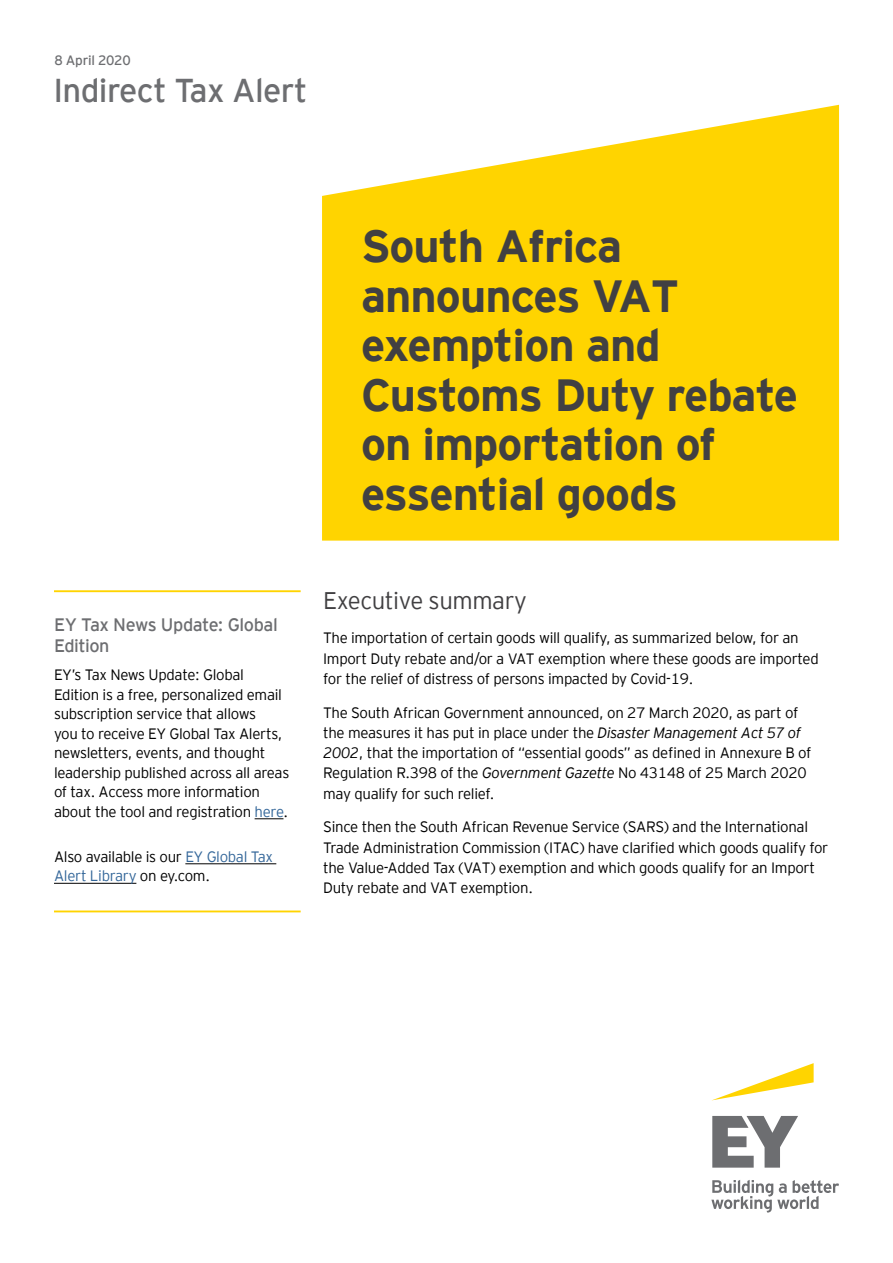
<style>
.page{position:relative;width:893px;height:1263px;background:#fff}
.page>*{position:absolute;margin:0;border:0;box-sizing:border-box;transform-origin:0 0}
.t1{font:700 45px/49.5px "EY Interstate";letter-spacing:-.02em;color:#414042}
.t2{font:33px "EY Interstate";letter-spacing:-.02em;color:#6d6e71}
.t3{font:300 24px "EY Interstate";letter-spacing:-.02em;color:#414042}
.t4{font:18px/21px "EY Interstate";letter-spacing:-.025em;color:#6d6e71}
.t5{font:300 15px/20.2px "EY Interstate";letter-spacing:-.02em;color:#000}
.t6{font:13.5px "EY Interstate";letter-spacing:-.02em;color:#6d6e71}
.s1{color:#369}
.s2{font-style:italic}
</style>
<div class="page">
<svg style="left:322px;top:105px;width:517px;height:436px;background:#ffd81a"></svg>
<hr style="left:54px;top:590px;width:247px;height:2px;background:#ffd400">
<svg style="left:255px;top:818px;width:28px;height:1px"></svg>
<hr style="left:185px;top:863px;width:91px;height:1px;background:#000">
<hr style="left:54px;top:883px;width:82px;height:1px;background:#000">
<hr style="left:54px;top:910px;width:247px;height:2px;background:#ffd400">
<svg style="left:713px;top:1063px;width:101px;height:37px"></svg>
<svg style="left:711px;top:1116px;width:128px;height:96px"></svg>
<p class="t6" style="left:54px;top:50px;width:78px">8 April 2020</p>
<h2 class="t2" style="left:53px;top:67px;width:256px">Indirect Tax Alert</h2>
<p class="t4" style="left:54px;top:613px;width:225px">EY Tax News Update: Global<br>Edition</p>
<p class="t5" style="left:54px;top:664px;width:237px;line-height:19.5px">EY’s Tax News Update: Global Edition is a free, personalized email subscription service that allows<br>you to receive EY Global Tax Alerts, newsletters, events, and thought leadership published across all areas of tax. Access more information about the tool and registration <span class="s1">here</span>.</p>
<p class="t5" style="left:54px;top:846px;width:221px;line-height:19.5px">Also available is our <span class="s1">EY Global Tax<br>Alert Library</span> on ey.com.</p>
<h1 class="t1" style="left:361px;top:219px;width:438px">South Africa announces VAT exemption and<br>Customs Duty rebate on importation of essential goods</h1>
<h3 class="t3" style="left:323px;top:584px;width:205px">Executive summary</h3>
<p class="t5" style="left:323px;top:627px;width:497px">The importation of certain goods will qualify, as summarized below, for an<br>Import Duty rebate and/or a VAT exemption where these goods are imported for the relief of distress of persons impacted by Covid-19.</p>
<p class="t5" style="left:323px;top:701px;width:490px">The South African Government announced, on 27 March 2020, as part of the measures it has put in place under the <span class="s2">Disaster Management Act 57 of 2002</span>, that the importation of “essential goods” as defined in Annexure B of Regulation R.398 of the <span class="s2">Government Gazette</span> No 43148 of 25 March 2020 may qualify for such relief.</p>
<p class="t5" style="left:323px;top:816px;width:507px">Since then the South African Revenue Service (SARS) and the International Trade Administration Commission (ITAC) have clarified which goods qualify for the Value-Added Tax (VAT) exemption and which goods qualify for an Import Duty rebate and VAT exemption.</p>
</div>
